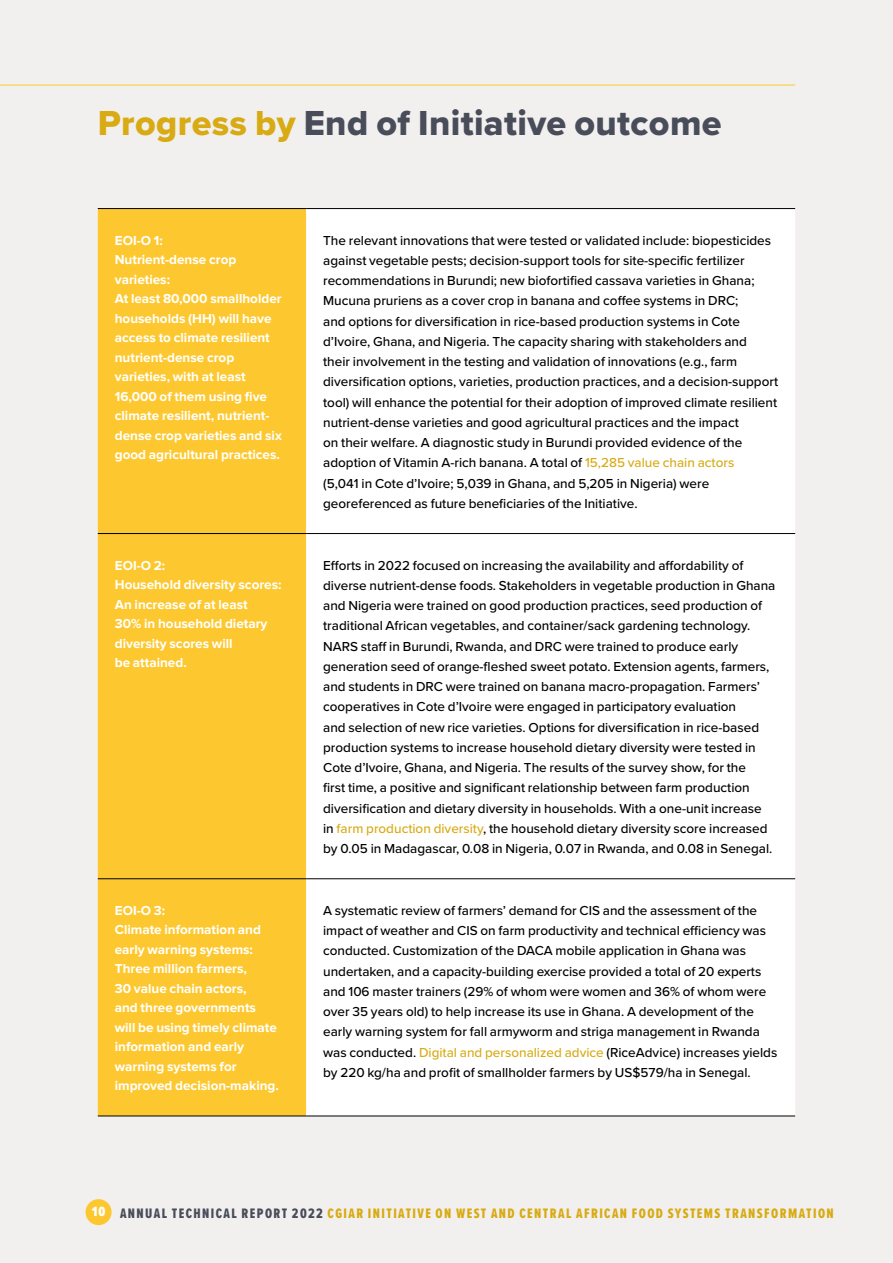
<style>
.page{position:relative;width:893px;height:1263px;background:#f2f0ef}
.page>*{position:absolute;margin:0;border:0;box-sizing:border-box;transform-origin:0 0}
.t1{font:36px "Proxima Nova Extrabld";letter-spacing:.01em;color:#494d5a}
.t2{font:14.25px "Proxima Nova Ex Cn Extrabld";letter-spacing:.1em;color:#d8ab14}
.t3{font:14.25px "Proxima Nova Ex Cn Extrabld";letter-spacing:.1em;color:#494d5a}
.t4{font:500 13.5px/20.2px "Proxima Nova";color:#000}
.t5{font:700 13.5px/19.5px "Proxima Nova";color:#fff}
.s1{color:#d8ab14}
.s2{font-family:"Proxima Nova Ex Cn";font-weight:900;font-size:13.8px;color:#fff}
</style>
<div class="page">
<div style="left:86px;top:1199px;width:26px;height:26px;background:#fdc82f;border-radius:50%"></div>
<hr style="left:0;top:85px;width:795px;height:1px;background:#fdc82f">
<div style="left:98px;top:209px;width:208px;height:907px;background:#fdc82f"></div>
<div style="left:306px;top:210px;width:489px;height:906px;background:#fff"></div>
<hr style="left:98px;top:208px;width:208px;height:1px;background:#000">
<hr style="left:98px;top:533px;width:208px;height:1px;background:#000">
<hr style="left:306px;top:533px;width:489px;height:1px;background:#000">
<hr style="left:98px;top:878px;width:208px;height:1px;background:#000">
<hr style="left:306px;top:878px;width:489px;height:1px;background:#000">
<hr style="left:306px;top:1116px;width:489px;height:1px;background:#000">
<hr style="left:98px;top:1116px;width:208px;height:1px;background:#000">
<hr style="left:306px;top:208px;width:489px;height:1px;background:#000">
<h1 class="t1" style="left:98px;top:96px;width:625px"><span class="s1">Progress by</span> End of Initiative outcome</h1>
<p class="t5" style="left:115px;top:231px;width:168px">EOI-O 1:<br>Nutrient-dense crop varieties:<br>At least 80,000 smallholder households (HH) will have access to climate resilient nutrient-dense crop varieties, with at least<br>16,000 of them using five climate resilient, nutrient&shy;dense crop varieties and six good agricultural practices.</p>
<p class="t4" style="left:323px;top:230px;width:456px">The relevant innovations that were tested or validated include: biopesticides against vegetable pests; decision-support tools for site-specific fertilizer recommendations in Burundi; new biofortified cassava varieties in Ghana; Mucuna pruriens as a cover crop in banana and coffee systems in DRC;<br>and options for diversification in rice-based production systems in Cote d’Ivoire, Ghana, and Nigeria. The capacity sharing with stakeholders and<br>their involvement in the testing and validation of innovations (e.g., farm diversification options, varieties, production practices, and a decision-support tool) will enhance the potential for their adoption of improved climate resilient nutrient-dense varieties and good agricultural practices and the impact<br>on their welfare. A diagnostic study in Burundi provided evidence of the adoption of Vitamin A-rich banana. A total of <span class="s1">15,285 value chain actors<br></span>(5,041 in Cote d’Ivoire; 5,039 in Ghana, and 5,205 in Nigeria) were georeferenced as future beneficiaries of the Initiative.</p>
<p class="t5" style="left:115px;top:556px;width:168px">EOI-O 2:<br>Household diversity scores:<br>An increase of at least<br>30% in household dietary diversity scores will<br>be attained.</p>
<p class="t4" style="left:323px;top:555px;width:454px">Efforts in 2022 focused on increasing the availability and affordability of diverse nutrient-dense foods. Stakeholders in vegetable production in Ghana and Nigeria were trained on good production practices, seed production of traditional African vegetables, and container/sack gardening technology.<br>NARS staff in Burundi, Rwanda, and DRC were trained to produce early generation seed of orange-fleshed sweet potato. Extension agents, farmers, and students in DRC were trained on banana macro-propagation. Farmers’ cooperatives in Cote d’Ivoire were engaged in participatory evaluation<br>and selection of new rice varieties. Options for diversification in rice-based production systems to increase household dietary diversity were tested in Cote d’Ivoire, Ghana, and Nigeria. The results of the survey show, for the<br>first time, a positive and significant relationship between farm production diversification and dietary diversity in households. With a one-unit increase in <span class="s1">farm production diversity</span>, the household dietary diversity score increased by 0.05 in Madagascar, 0.08 in Nigeria, 0.07 in Rwanda, and 0.08 in Senegal.</p>
<p class="t5" style="left:115px;top:901px;width:166px">EOI-O 3:<br>Climate information and early warning systems:<br>Three million farmers,<br>30 value chain actors,<br>and three governments will be using timely climate information and early warning systems for improved decision-making.</p>
<p class="t4" style="left:323px;top:900px;width:456px">A systematic review of farmers’ demand for CIS and the assessment of the impact of weather and CIS on farm productivity and technical efficiency was conducted. Customization of the DACA mobile application in Ghana was undertaken, and a capacity-building exercise provided a total of 20 experts and 106 master trainers (29% of whom were women and 36% of whom were over 35 years old) to help increase its use in Ghana. A development of the early warning system for fall armyworm and striga management in Rwanda was conducted. <span class="s1">Digital and personalized advice</span> (RiceAdvice) increases yields by 220 kg/ha and profit of smallholder farmers by US$579/ha in Senegal.</p>
<p class="t3" style="left:92px;top:1203px;width:289px"><span class="s2">10</span> ANNUAL TECHNICAL REPORT 2022 <span class="s1">CGIAR INITIATI</span></p>
<p class="t2" style="left:417px;top:1203px;width:118px">VE ON WEST AN D CENTRAL</p>
<p class="t2" style="left:576px;top:1203px;width:23px">AFRICAN</p>
<p class="t2" style="left:632px;top:1203px;width:175px">FOOD SYSTEMS TRANSFORMATION</p>
</div>
